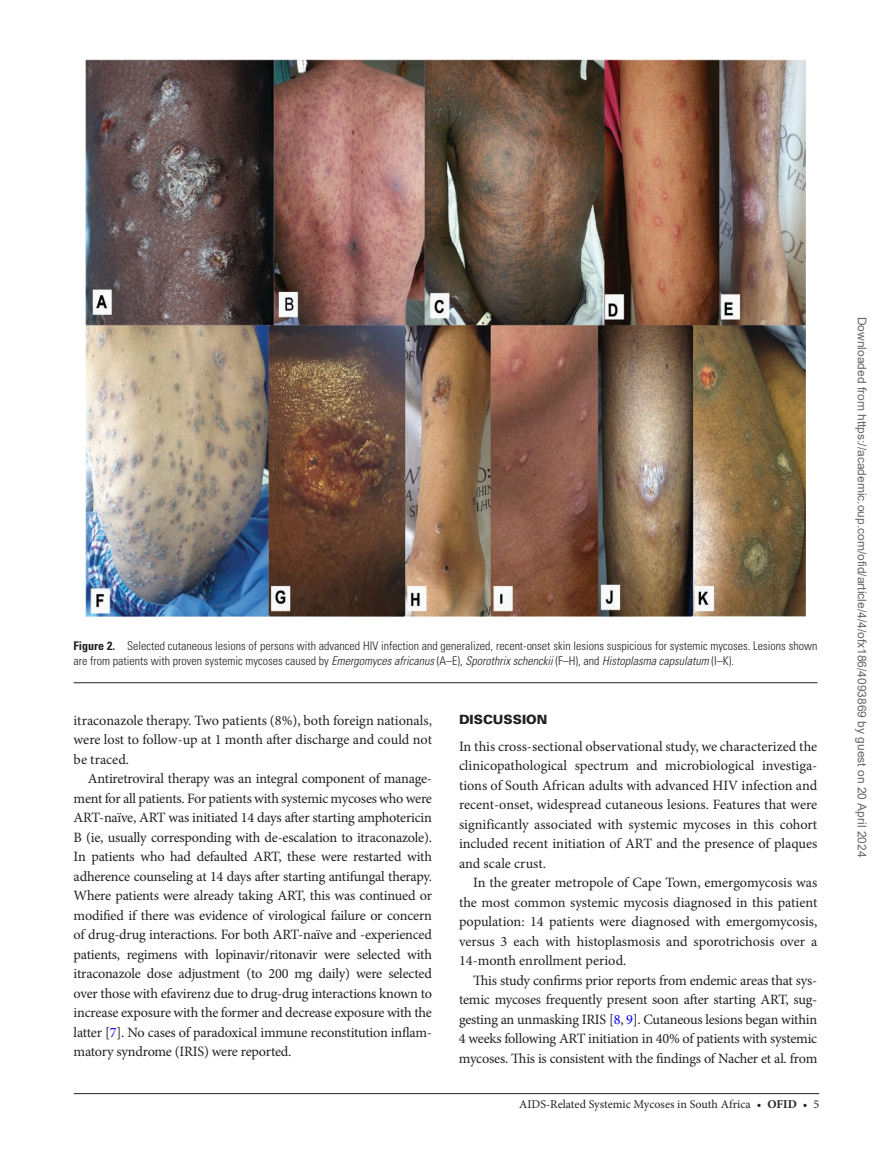
<style>
.page{position:relative;width:891px;height:1174px;background:#fff}
.page>*{position:absolute;margin:0;border:0;box-sizing:border-box;transform-origin:0 0}
.t1{font:14.25px/19.5px "Minion Pro";letter-spacing:-.01em;color:#231f20;text-align:justify}
.t2{font:900 12.75px "Univers LT Std";color:#231f20}
.t3{font:300 condensed 12px/15px "Univers LT Std";color:#231f20}
.t4{font:12px "Arial";color:#666}
.t5{font:12px "Minion Pro";color:#231f20}
.s1{font-weight:700}
.s2{font-style:italic}
.s3{color:#00f}
</style>
<div class="page">
<hr style="left:74px;top:1093px;width:745px;height:1px;background:#231f20">
<hr style="left:74px;top:682px;width:743px;height:1px;background:#231f20">
<img style="left:85px;top:59px;width:720px;height:557px">
<p class="t3" style="left:74px;top:638px;width:745px"><span class="s1">Figure 2.</span> Selected cutaneous lesions of persons with advanced HIV infection and generalized, recent-onset skin lesions suspicious for systemic mycoses. Lesions shown are from patients with proven systemic mycoses caused by <span class="s2">Emergomyces africanus</span> (A–E), <span class="s2">Sporothrix schenckii</span> (F–H), and <span class="s2">Histoplasma capsulatum</span> (I–K).</p>
<p class="t1" style="left:74px;top:711px;width:360px">itraconazole therapy. Two patients (8%), both foreign nationals, were lost to follow-up at 1 month after discharge and could not be traced.</p>
<p class="t1" style="left:74px;top:769px;width:360px;text-indent:14px">Antiretroviral therapy was an integral component of manage&shy;ment for all patients. For patients with systemic mycoses who were ART-naïve, ART was initiated 14 days after starting amphotericin B (ie, usually corresponding with de-escalation to itraconazole).<br>In patients who had defaulted ART, these were restarted with adherence counseling at 14 days after starting antifungal therapy.<br>Where patients were already taking ART, this was continued or modified if there was evidence of virological failure or concern of drug-drug interactions. For both ART-naïve and -experienced patients, regimens with lopinavir/ritonavir were selected with itraconazole dose adjustment (to 200 mg daily) were selected over those with efavirenz due to drug-drug interactions known to increase exposure with the former and decrease exposure with the latter [<span class="s3">7</span>]. No cases of paradoxical immune reconstitution inflam&shy;matory syndrome (IRIS) were reported.</p>
<p class="t2" style="left:459px;top:711px;width:90px">DISCUSSION</p>
<p class="t1" style="left:459px;top:737px;width:360px">In this cross-sectional observational study, we characterized the clinicopathological spectrum and microbiological investiga&shy;tions of South African adults with advanced HIV infection and recent-onset, widespread cutaneous lesions. Features that were significantly associated with systemic mycoses in this cohort included recent initiation of ART and the presence of plaques and scale crust.</p>
<p class="t1" style="left:459px;top:873px;width:360px;text-indent:14px">In the greater metropole of Cape Town, emergomycosis was the most common systemic mycosis diagnosed in this patient population: 14 patients were diagnosed with emergomycosis, versus 3 each with histoplasmosis and sporotrichosis over a 14-month enrollment period.</p>
<p class="t1" style="left:459px;top:971px;width:360px;text-indent:14px">This study confirms prior reports from endemic areas that sys&shy;temic mycoses frequently present soon after starting ART, sug&shy;gesting an unmasking IRIS [<span class="s3">8</span>, <span class="s3">9</span>]. Cutaneous lesions began within 4 weeks following ART initiation in 40% of patients with systemic mycoses. This is consistent with the findings of Nacher et al. from</p>
<p class="t5" style="left:519px;top:1096px;width:302px">AIDS-Related Systemic Mycoses in South Africa • <span class="s1">OFID</span> • 5</p>
<p class="t4" style="left:866px;top:317px;width:542px;rotate:90deg">Downloaded from https://academic.oup.com/ofid/article/4/4/ofx186/4093869 by guest on 20 April 2024</p>
</div>
